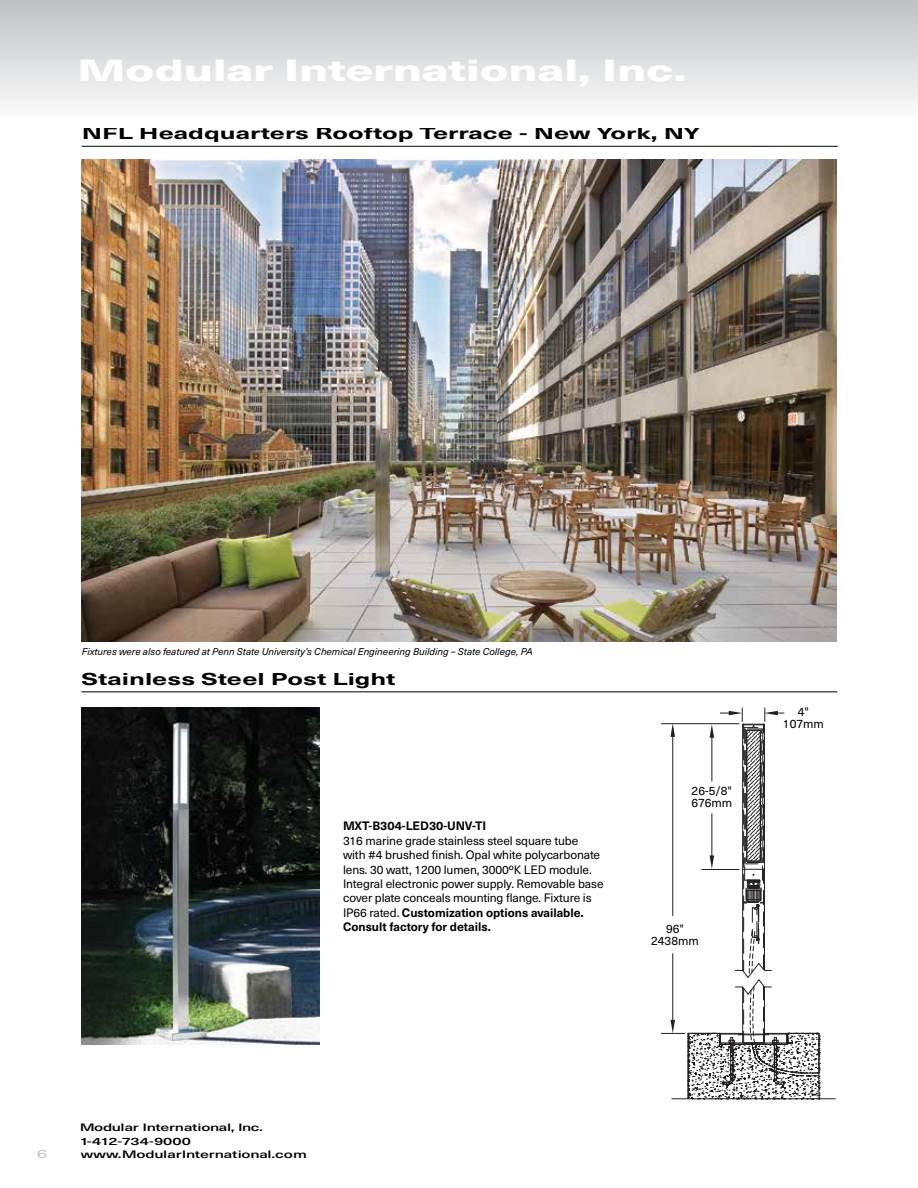
<style>
.page{position:relative;width:918px;height:1188px;background:#fff}
.page>*{position:absolute;margin:0;border:0;box-sizing:border-box;transform-origin:0 0}
.t1{font:800 30px "Neue Haas Unica W1 G";letter-spacing:-.005em;color:#fff;scale:1.6 1}
.t2{font:700 16.8px "Neue Haas Unica W1 G";color:#000;scale:1.57 1}
.t3{font:700 16.5px "Neue Haas Unica W1 G";color:#000;scale:1.6 1}
.t4{font:12px/14.4px "Neue Haas Unica W1 G";letter-spacing:-.01em;color:#000}
.t5{font:700 12px "Neue Haas Unica W1 G";color:#000}
.t6{font:12px "Neue Haas Unica W1 G";color:#c5c8ca;scale:1.6 1}
.t7{font:500 10.5px/14.2px "Neue Haas Unica W1 G";letter-spacing:-.015em;color:#000;scale:1.5 1}
.t8{font:italic 9.75px "Neue Haas Unica W1 G";color:#000}
.s1{font-weight:700}
</style>
<div class="page">
<img style="left:81px;top:160px;width:756px;height:482px">
<hr style="left:82px;top:146px;width:756px;height:1px;background:#000">
<img style="left:82px;top:708px;width:237px;height:337px">
<hr style="left:81px;top:692px;width:756px;height:1px;background:#000">
<hr style="left:819px;top:1033px;width:1px;height:66px;background:#231f20">
<hr style="left:672px;top:1099px;width:163px;height:1px;background:#231f20">
<svg style="left:661px;top:708px;width:158px;height:391px"></svg>
<div style="left:0;top:0;width:918px;height:127px;background:linear-gradient(to bottom,#bfc1c3,#fff)"></div>
<h1 class="t1" style="left:77px;top:47px;width:383px">Modular International, Inc.</h1>
<h3 class="t3" style="left:82px;top:121px;width:388px">NFL Headquarters Rooftop Terrace - New York, NY</h3>
<p class="t8" style="left:82px;top:644px;width:452px">Fixtures were also featured at Penn State University’s Chemical Engineering Building – State College, PA</p>
<h2 class="t2" style="left:81px;top:666px;width:202px">Stainless Steel Post Light</h2>
<p class="t5" style="left:343px;top:817px;width:145px">MXT-B304-LED30-UNV-TI</p>
<p class="t4" style="left:343px;top:833px;width:262px">316 marine grade stainless steel square tube with #4 brushed finish. Opal white polycarbonate lens. 30 watt, 1200 lumen, 3000ºK LED module.<br>Integral electronic power supply. Removable base cover plate conceals mounting flange. Fixture is IP66 rated. <span class="s1">Customization options available.<br>Consult factory for details.</span></p>
<p class="t4" style="left:691px;top:784px;width:42px;line-height:12px">26-5/8"<br>676mm</p>
<p class="t4" style="left:651px;top:922px;width:49px;line-height:12px;text-align:center">96"<br>2438mm</p>
<p class="t4" style="left:783px;top:705px;width:42px;line-height:12px;text-align:center">4"<br>107mm</p>
<p class="t7" style="left:80px;top:1120px;width:124px">Modular International, Inc.<br>1-412-734-9000</p>
<p class="t6" style="left:37px;top:1145px;width:8px">6</p>
<p class="t7" style="left:81px;top:1147px;width:152px">www.ModularInternational.com</p>
</div>
